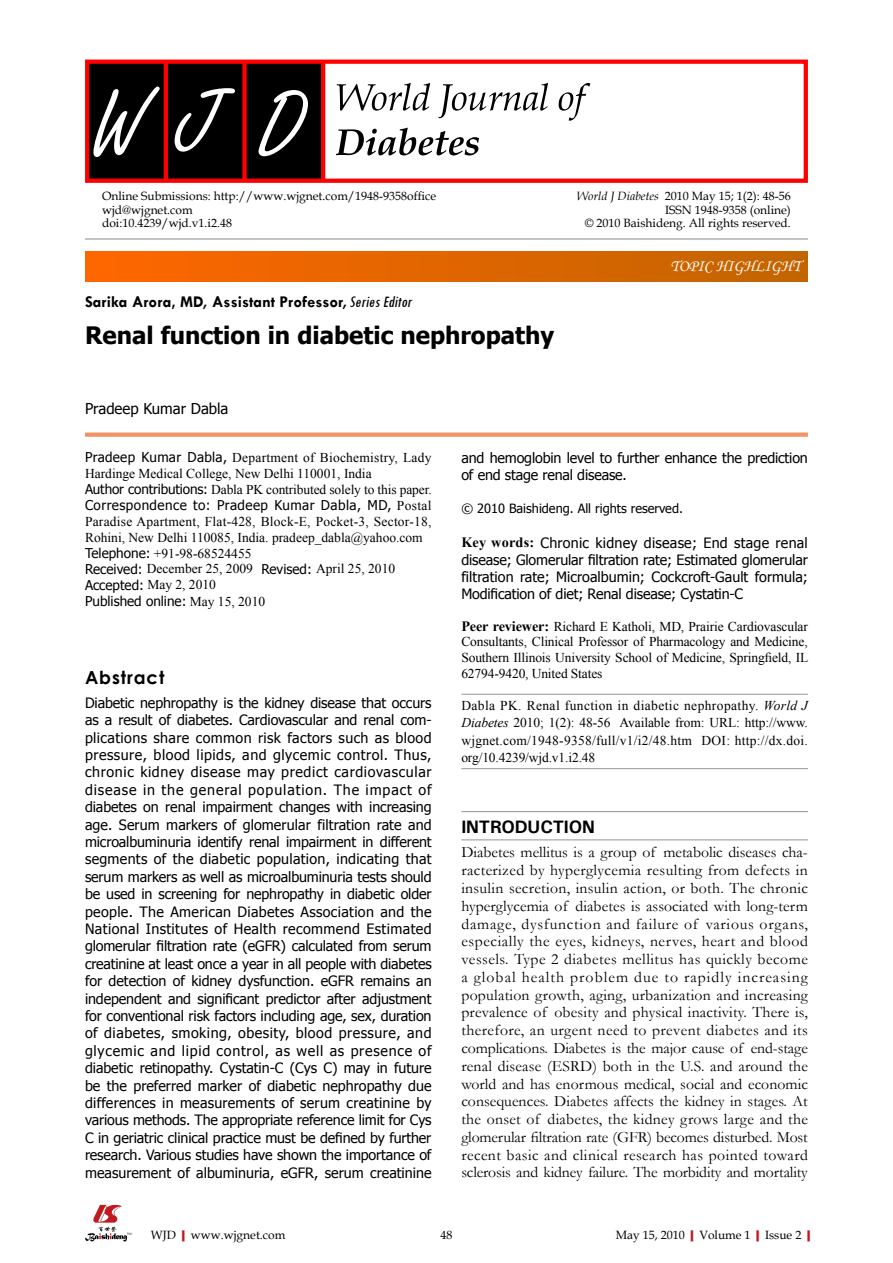
<style>
.page{position:relative;width:893px;height:1263px;background:#fff}
.page>*{position:absolute;margin:0;border:0;box-sizing:border-box;transform-origin:0 0}
.t1{font:700 24px "Tahoma";color:#000}
.t2{font:700 18px "Univers";letter-spacing:-.01em;color:#000}
.t3{font:700 18px "Century Gothic";letter-spacing:.05em;color:#000}
.t4{font:700 16.5px "Tw Cen";color:#000}
.t5{font:16.5px "Monotype Corsiva";color:#fff}
.t6{font:15.75px/17.7px "Garamond";letter-spacing:-.01em;color:#000;text-align:justify}
.t7{font:15px "Tahoma";color:#000}
.t8{font:14.25px/17.4px "Tahoma";letter-spacing:-.01em;color:#000;text-align:justify}
.t9{font:13.5px/16px "Times New Roman";color:#000}
.t10{font:13.5px "Tahoma";letter-spacing:.035em;color:#000}
.t11{font:13.5px/16.4px "Tahoma";color:#000}
.t12{font:12.75px "Tahoma";color:#000}
.t13{font:12px/13.5px "Book Antiqua";color:#000}
.s1{font-style:italic}
.s2{font-weight:400;font-style:italic;font-stretch:condensed}
.s3{font-family:"Tahoma"}
.s4{font-family:"Times New Roman"}
.s5{font-family:"Times New Roman";font-weight:700}
.s6{font-weight:700;font-size:14.25px}
.s7{font-weight:700;color:#c01920}
</style>
<div class="page">
<div style="left:85px;top:252px;width:723px;height:29px;background:linear-gradient(to right,#f60,#c16500)"></div>
<hr style="left:85px;top:239px;width:723px;height:1px;background:#898989">
<div style="left:85px;top:432px;width:723px;height:5px;background:#f19465"></div>
<svg style="left:85px;top:1205px;width:48px;height:36px"></svg>
<div style="left:87px;top:61px;width:236px;height:121px;background:#000"></div>
<hr style="left:164px;top:61px;width:4px;height:121px;background:#f00">
<div style="left:242px;top:61px;width:5px;height:121px;background:#f00"></div>
<hr style="left:321px;top:61px;width:4px;height:121px;background:#f00">
<div style="left:85px;top:60px;width:723px;height:123px;border:4px solid #f00"></div>
<svg style="left:258px;top:90px;width:50px;height:66px"></svg>
<svg style="left:175px;top:88px;width:60px;height:64px"></svg>
<svg style="left:93px;top:87px;width:67px;height:70px"></svg>
<svg style="left:337px;top:83px;width:253px;height:38px"></svg>
<svg style="left:336px;top:128px;width:143px;height:27px"></svg>
<hr style="left:461px;top:811px;width:347px;height:1px;background:#949495">
<hr style="left:461px;top:840px;width:347px;height:1px;background:#949495">
<hr style="left:461px;top:694px;width:347px;height:1px;background:#949495">
<hr style="left:461px;top:768px;width:347px;height:1px;background:#949495">
<p class="t13" style="left:102px;top:189px;width:336px">Online Submissions: http://www.wjgnet.com/1948-9358office wjd@wjgnet.com<br>doi:10.4239/wjd.v1.i2.48</p>
<p class="t4" style="left:85px;top:292px;width:331px">Sarika Arora, MD<span class="s1">,</span> Assistant Professor<span class="s1">,</span><span class="s2">SeriesEditor</span></p>
<h1 class="t1" style="left:85px;top:318px;width:471px">Renal function in diabetic nephropathy</h1>
<p class="t13" style="left:577px;top:189px;width:216px;text-align:right"><span class="s1">World J Diabetes</span> 2010 May 15; 1(2): 48-56<br>ISSN 1948-9358 (online)<br>© 2010 Baishideng. All rights reserved.</p>
<p class="t5" style="left:670px;top:256px;width:132px">TOPIC HIGHLIGHT</p>
<p class="t7" style="left:85px;top:399px;width:145px">Pradeep Kumar Dabla</p>
<p class="t9" style="left:85px;top:449px;width:348px"><span class="s3">Pradeep Kumar Dabla,</span> Department of Biochemistry, Lady<br>Hardinge Medical College, New Delhi 110001, India<br><span class="s3">Author contributions:</span> Dabla PK contributed solely to this paper.</p>
<p class="t10" style="left:85px;top:496px;width:348px">Correspondence to: Pradeep Kumar Dabla, MD, <span class="s4">Postal</span></p>
<p class="t9" style="left:85px;top:513px;width:348px">Paradise Apartment, Flat-428, Block-E, Pocket-3, Sector-18, Rohini, New Delhi 110085, India. pradeep_dabla@yahoo.com <span class="s3">Telephone:</span> +91-98-68524455<br><span class="s3">Received:</span> December 25, 2009 <span class="s3">Revised:</span> April 25, 2010</p>
<p class="t11" style="left:85px;top:576px;width:182px">Accepted: <span class="s4">May 2, 2010<br></span>Published online: <span class="s4">May 15, 2010</span></p>
<p class="t3" style="left:85px;top:664px;width:81px">Abstract</p>
<p class="t8" style="left:85px;top:693px;width:348px">Diabetic nephropathy is the kidney disease that occurs as a result of diabetes. Cardiovascular and renal com&shy;plications share common risk factors such as blood pressure, blood lipids, and glycemic control. Thus, chronic kidney disease may predict cardiovascular disease in the general population. The impact of diabetes on renal impairment changes with increasing age. Serum markers of glomerular filtration rate and microalbuminuria identify renal impairment in different segments of the diabetic population, indicating that serum markers as well as microalbuminuria tests should be used in screening for nephropathy in diabetic older people. The American Diabetes Association and the National Institutes of Health recommend Estimated glomerular filtration rate (eGFR) calculated from serum creatinine at least once a year in all people with diabetes for detection of kidney dysfunction. eGFR remains an independent and sig- nificant predictor after adjustment for conventional risk factors including age, sex, duration of diabetes, smoking, obesity, blood pressure, and glycemic and lipid control, as well as presence of diabetic retinopathy. Cystatin-C (Cys C) may in future be the preferred marker of diabetic nephropathy due differences in measurements of serum creatinine by various methods. The appro-priate reference limit for Cys C in geriatric clinical practice must be defined by further research. Various studies have shown the importance of measurement of albuminuria, eGFR, serum creatinine</p>
<p class="t8" style="left:461px;top:448px;width:348px;line-height:17px">and hemoglobin level to further enhance the prediction of end stage renal disease.</p>
<p class="t12" style="left:461px;top:499px;width:223px">© 2010 Baishideng. All rights reserved.</p>
<p class="t8" style="left:461px;top:533px;width:348px"><span class="s5">Key words:</span> Chronic kidney disease; End stage renal disease; Glomerular filtration rate; Estimated glomerular filtration rate; Microalbumin; Cockcroft-Gault formula; Modification of diet; Renal disease; Cystatin-C</p>
<p class="t9" style="left:461px;top:619px;width:349px;line-height:15.6px;text-align:justify"><span class="s6">Peer reviewer:</span> Richard E Katholi, MD, Prairie Cardiovascular Consultants, Clinical Professor of Pharmacology and Medicine, Southern Illinois University School of Medicine, Springfield, IL 62794-9420, United States</p>
<p class="t9" style="left:461px;top:697px;width:348px;line-height:17.1px;text-align:justify">Dabla PK. Renal function in diabetic nephropathy. <span class="s1">World J Diabetes</span> 2010; 1(2): 48-56 Available from: URL: http://www. wjgnet.com/1948-9358/full/v1/i2/48.htm DOI: http://dx.doi. org/10.4239/wjd.v1.i2.48</p>
<p class="t2" style="left:461px;top:815px;width:135px">INTRODUCTION</p>
<p class="t6" style="left:461px;top:843px;width:348px">Diabetes mellitus is a group of metabolic diseases cha&shy;racterized by hyperglycemia resulting from defects in insulin secretion, insulin action, or both. The chronic hyperglycemia of diabetes is associated with long-term damage, dysfunction and failure of various organs, especially the eyes, kidneys, nerves, heart and blood vessels. Type 2 diabetes mellitus has quickly become a global health problem due to rapidly increasing population growth, aging, urbanization and increasing prevalence of obesity and physical inactivity. There is, therefore, an urgent need to prevent diabetes and its complications. Diabetes is the major cause of end-stage renal disease (ESRD) both in the U.S. and around the world and has enormous medical, social and economic consequences. Diabetes affects the kidney in stages. At the onset of diabetes, the kidney grows large and the glomerular filtration rate (GFR) becomes disturbed. Most recent basic and clinical research has pointed toward sclerosis and kidney failure. The morbidity and mortality</p>
<p class="t13" style="left:151px;top:1227px;width:136px">WJD<span class="s7">|</span>www.wjgnet.com</p>
<p class="t13" style="left:440px;top:1227px;width:13px">48</p>
<p class="t13" style="left:616px;top:1227px;width:202px">May 15, 2010<span class="s7">|</span>Volume 1<span class="s7">|</span>Issue 2<span class="s7">|</span></p>
</div>
